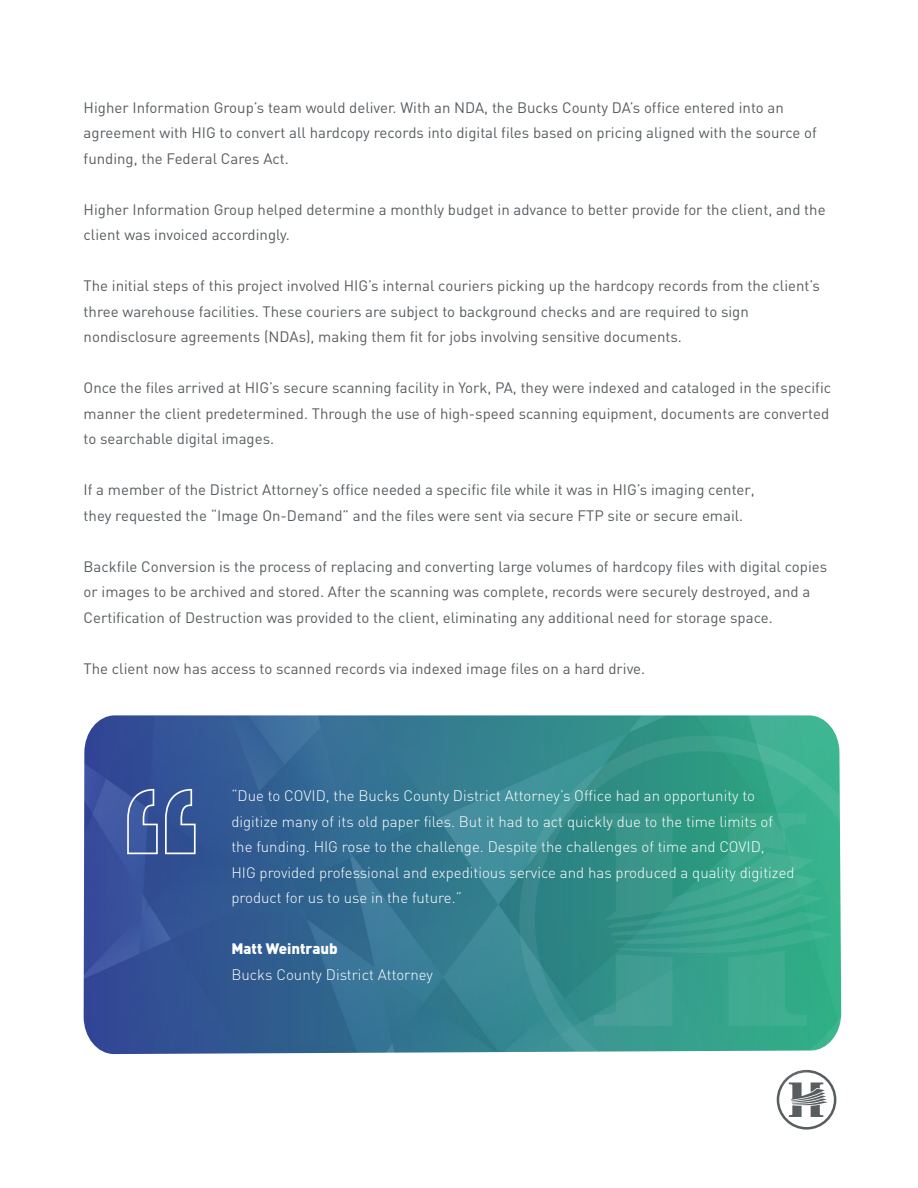
<style>
.page{position:relative;width:918px;height:1188px;background:#fff}
.page>*{position:absolute;margin:0;border:0;box-sizing:border-box;transform-origin:0 0}
.t1{font:15px/25.5px "DIN";color:#585d60}
.t2{font:300 15px/25.5px "DIN";color:#fff}
.t3{font:900 15px "DIN";color:#fff}
</style>
<div class="page">
<svg style="left:777px;top:1104px;width:59px;height:26px"></svg>
<img style="left:84px;top:715px;width:752px;height:339px">
<svg style="left:127px;top:789px;width:69px;height:65px;background:#4f69a5"></svg>
<svg style="left:519px;top:736px;width:323px;height:368px;background:#54aa9b"></svg>
<p class="t1" style="left:84px;top:94px;width:735px">Higher Information Group’s team would deliver. With an NDA, the Bucks County DA’s office entered into an agreement with HIG to convert all hardcopy records into digital files based on pricing aligned with the source of funding, the Federal Cares Act.</p>
<p class="t1" style="left:84px;top:196px;width:744px">Higher Information Group helped determine a monthly budget in advance to better provide for the client, and the client was invoiced accordingly.</p>
<p class="t1" style="left:84px;top:273px;width:738px">The initial steps of this project involved HIG’s internal couriers picking up the hardcopy records from the client’s three warehouse facilities. These couriers are subject to background checks and are required to sign nondisclosure agreements (NDAs), making them fit for jobs involving sensitive documents.</p>
<p class="t1" style="left:84px;top:375px;width:749px">Once the files arrived at HIG’s secure scanning facility in York, PA, they were indexed and cataloged in the specific manner the client predetermined. Through the use of high-speed scanning equipment, documents are converted to searchable digital images.</p>
<p class="t1" style="left:84px;top:477px;width:673px">If a member of the District Attorney’s office needed a specific file while it was in HIG’s imaging center, they requested the “Image On-Demand” and the files were sent via secure FTP site or secure email.</p>
<p class="t1" style="left:84px;top:553px;width:745px">Backfile Conversion is the process of replacing and converting large volumes of hardcopy files with digital copies or images to be archived and stored. After the scanning was complete, records were securely destroyed, and a<br>Certification of Destruction was provided to the client, eliminating any additional need for storage space.</p>
<p class="t1" style="left:84px;top:655px;width:563px">The client now has access to scanned records via indexed image files on a hard drive.</p>
<p class="t2" style="left:231px;top:783px;width:565px">“Due to COVID, the Bucks County District Attorney’s Office had an opportunity to digitize many of its old paper files. But it had to act quickly due to the time limits of the funding. HIG rose to the challenge. Despite the challenges of time and COVID,<br>HIG provided professional and expeditious service and has produced a quality digitized product for us to use in the future.”</p>
<p class="t3" style="left:231px;top:939px;width:108px">Matt Weintraub</p>
<p class="t2" style="left:231px;top:962px;width:203px">Bucks County District Attorney</p>
</div>
